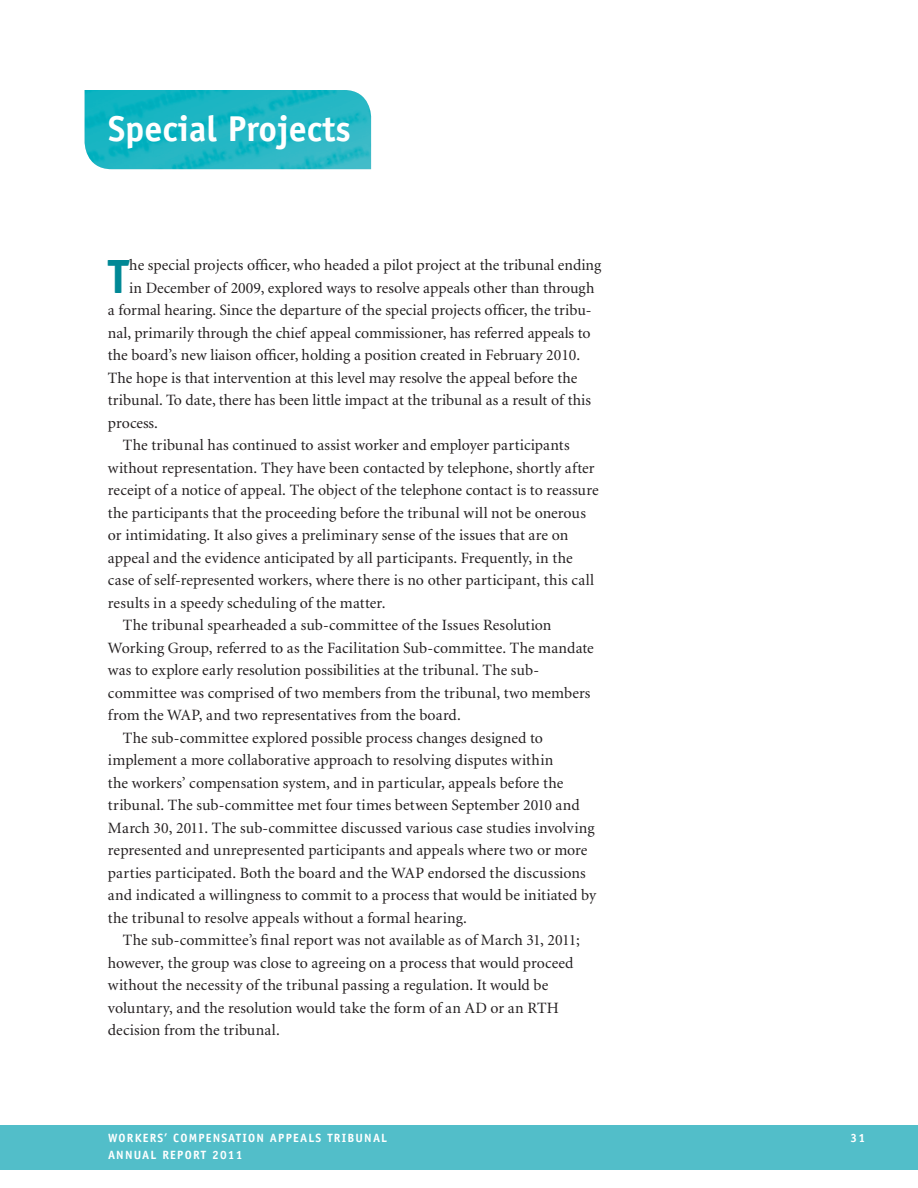
<style>
.page{position:relative;width:918px;height:1188px;background:#fff}
.page>*{position:absolute;margin:0;border:0;box-sizing:border-box;transform-origin:0 0}
.t1{font:700 48.15px "Officina Sans";color:#008895}
.t2{font:700 36px "Officina Sans";color:#fff}
.t3{font:15.75px "Minion";color:#231f20}
.t4{font:700 12px "Officina Sans";letter-spacing:.1em;color:#fff}
</style>
<div class="page">
<div style="left:0;top:1125px;width:918px;height:45px;background:#52bec9"></div>
<img style="left:85px;top:90px;width:286px;height:79px">
<h2 class="t2" style="left:108px;top:106px;width:244px">Special Projects</h2>
<h1 class="t1" style="left:108px;top:246px;width:23px">T</h1>
<p class="t3" style="left:129px;top:257px;width:474px">he special projects officer, who headed a pilot project at the tribunal ending</p>
<p class="t3" style="left:129px;top:280px;width:467px">in December of 2009, explored ways to resolve appeals other than through</p>
<p class="t3" style="left:108px;top:302px;width:485px">a formal hearing. Since the departure of the special projects officer, the tribu-</p>
<p class="t3" style="left:108px;top:325px;width:484px">nal, primarily through the chief appeal commissioner, has referred appeals to</p>
<p class="t3" style="left:108px;top:347px;width:474px">the board’s new liaison officer, holding a position created in February 2010.</p>
<p class="t3" style="left:108px;top:370px;width:471px">The hope is that intervention at this level may resolve the appeal before the</p>
<p class="t3" style="left:108px;top:392px;width:485px">tribunal. To date, there has been little impact at the tribunal as a result of this</p>
<p class="t3" style="left:108px;top:415px;width:51px">process.</p>
<p class="t3" style="left:123px;top:437px;width:448px">The tribunal has continued to assist worker and employer participants</p>
<p class="t3" style="left:108px;top:460px;width:488px">without representation. They have been contacted by telephone, shortly after</p>
<p class="t3" style="left:108px;top:482px;width:492px">receipt of a notice of appeal. The object of the telephone contact is to reassure</p>
<p class="t3" style="left:108px;top:505px;width:479px">the participants that the proceeding before the tribunal will not be onerous</p>
<p class="t3" style="left:108px;top:527px;width:462px">or intimidating. It also gives a preliminary sense of the issues that are on</p>
<p class="t3" style="left:108px;top:550px;width:466px">appeal and the evidence anticipated by all participants. Frequently, in the</p>
<p class="t3" style="left:108px;top:572px;width:488px">case of self-represented workers, where there is no other participant, this call</p>
<p class="t3" style="left:108px;top:595px;width:279px">results in a speedy scheduling of the matter.</p>
<p class="t3" style="left:123px;top:617px;width:430px">The tribunal spearheaded a sub-committee of the Issues Resolution</p>
<p class="t3" style="left:108px;top:640px;width:487px">Working Group, referred to as the Facilitation Sub-committee. The mandate</p>
<p class="t3" style="left:108px;top:662px;width:433px">was to explore early resolution possibilities at the tribunal. The sub-</p>
<p class="t3" style="left:108px;top:685px;width:484px">committee was comprised of two members from the tribunal, two members</p>
<p class="t3" style="left:108px;top:707px;width:354px">from the WAP, and two representatives from the board.</p>
<p class="t3" style="left:123px;top:730px;width:422px">The sub-committee explored possible process changes designed to</p>
<p class="t3" style="left:108px;top:752px;width:447px">implement a more collaborative approach to resolving disputes within</p>
<p class="t3" style="left:108px;top:775px;width:457px">the workers’ compensation system, and in particular, appeals before the</p>
<p class="t3" style="left:108px;top:797px;width:473px">tribunal. The sub-committee met four times between September 2010 and</p>
<p class="t3" style="left:108px;top:820px;width:488px">March 30, 2011. The sub-committee discussed various case studies involving</p>
<p class="t3" style="left:108px;top:842px;width:481px">represented and unrepresented participants and appeals where two or more</p>
<p class="t3" style="left:108px;top:865px;width:479px">parties participated. Both the board and the WAP endorsed the discussions</p>
<p class="t3" style="left:108px;top:887px;width:490px">and indicated a willingness to commit to a process that would be initiated by</p>
<p class="t3" style="left:108px;top:910px;width:360px">the tribunal to resolve appeals without a formal hearing.</p>
<p class="t3" style="left:123px;top:932px;width:459px">The sub-committee’s final report was not available as of March 31, 2011;</p>
<p class="t3" style="left:108px;top:955px;width:467px">however, the group was close to agreeing on a process that would proceed</p>
<p class="t3" style="left:108px;top:977px;width:442px">without the necessity of the tribunal passing a regulation. It would be</p>
<p class="t3" style="left:108px;top:1000px;width:452px">voluntary, and the resolution would take the form of an AD or an RTH</p>
<p class="t3" style="left:108px;top:1022px;width:173px">decision from the tribunal.</p>
<p class="t4" style="left:108px;top:1131px;width:281px">WORKERS’ COMPENSATION APPEALS TRIBUNAL</p>
<p class="t4" style="left:851px;top:1131px;width:16px">31</p>
<p class="t4" style="left:108px;top:1147px;width:136px">ANNUAL REPORT 2011</p>
</div>
